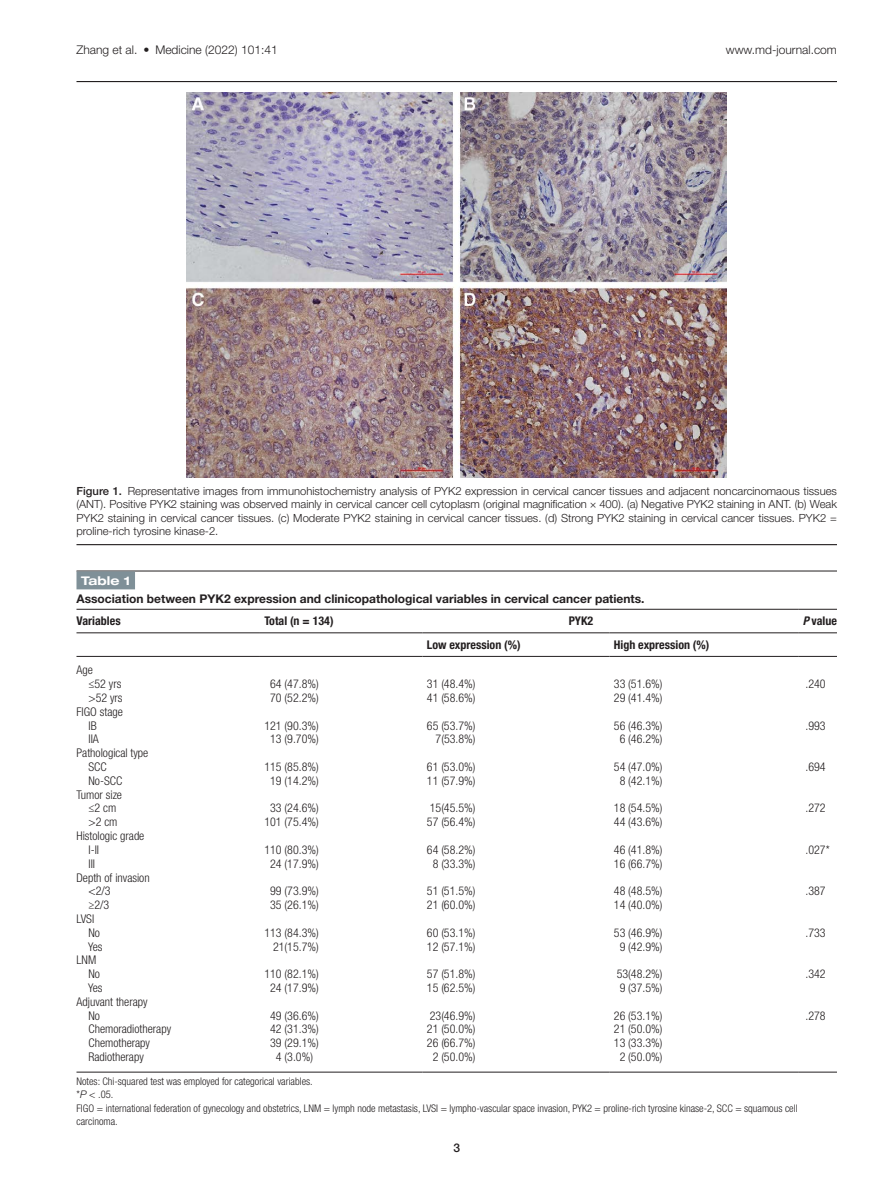
<style>
.page{position:relative;width:891px;height:1188px;background:#fff}
.page>*{position:absolute;margin:0;border:0;box-sizing:border-box;transform-origin:0 0}
.t1{font:300 condensed 12px/13.8px "Helvetica Neue LT Std";color:#231f20}
.t2{font:700 12px "Helvetica Neue LT Std";color:#231f20}
.t3{font:700 condensed 12px "Helvetica Neue LT Std";color:#231f20}
.t4{font:300 12px "Helvetica Neue LT Std";color:#231f20}
.t5{font:700 expanded 12px "Helvetica Neue LT Std";color:#fff}
.t6{font:500 12px "Helvetica Neue LT Std";color:#231f20}
.t7{font:300 11.25px/13.5px "Helvetica Neue LT Std";color:#231f20;text-align:justify}
.t8{font:300 condensed 10.5px/13.5px "Helvetica Neue LT Std";color:#231f20}
.s1{font-weight:500}
.s2{font-style:italic}
.s3{font-style:italic;font-stretch:normal}
</style>
<div class="page">
<img style="left:187px;top:92px;width:540px;height:386px">
<hr style="left:76px;top:81px;width:761px;height:1px;background:#231f20">
<hr style="left:76px;top:544px;width:761px;height:1px;background:#231f20">
<hr style="left:76px;top:571px;width:761px;height:1px;background:#231f20">
<div style="left:76px;top:571px;width:59px;height:18px;background:#7f9098"></div>
<hr style="left:76px;top:609px;width:184px;height:1px;background:#231f20">
<hr style="left:260px;top:609px;width:162px;height:1px;background:#231f20">
<hr style="left:422px;top:609px;width:187px;height:1px;background:#231f20">
<hr style="left:609px;top:609px;width:189px;height:1px;background:#231f20">
<hr style="left:798px;top:609px;width:39px;height:1px;background:#231f20">
<hr style="left:76px;top:632px;width:184px;height:1px;background:#231f20">
<hr style="left:76px;top:656px;width:184px;height:1px;background:#231f20">
<hr style="left:260px;top:632px;width:162px;height:1px;background:#231f20">
<hr style="left:260px;top:656px;width:162px;height:1px;background:#231f20">
<hr style="left:422px;top:632px;width:187px;height:1px;background:#231f20">
<hr style="left:422px;top:656px;width:187px;height:1px;background:#231f20">
<hr style="left:609px;top:632px;width:189px;height:1px;background:#231f20">
<hr style="left:609px;top:656px;width:189px;height:1px;background:#231f20">
<hr style="left:798px;top:632px;width:39px;height:1px;background:#231f20">
<hr style="left:798px;top:656px;width:39px;height:1px;background:#231f20">
<hr style="left:76px;top:1072px;width:184px;height:1px;background:#231f20">
<hr style="left:260px;top:1072px;width:162px;height:1px;background:#231f20">
<hr style="left:422px;top:1072px;width:187px;height:1px;background:#231f20">
<hr style="left:609px;top:1072px;width:189px;height:1px;background:#231f20">
<hr style="left:798px;top:1072px;width:39px;height:1px;background:#231f20">
<p class="t4" style="left:76px;top:42px;width:203px">Zhang et al. • Medicine (2022) 101:41</p>
<p class="t4" style="left:726px;top:42px;width:113px">www.md-journal.com</p>
<p class="t7" style="left:76px;top:484px;width:762px"><span class="s1">Figure 1.</span> Representative images from immunohistochemistry analysis of PYK2 expression in cervical cancer tissues and adjacent noncarcinomaous tissues (ANT). Positive PYK2 staining was observed mainly in cervical cancer cell cytoplasm (original magnification × 400). (a) Negative PYK2 staining in ANT. (b) Weak PYK2 staining in cervical cancer tissues. (c) Moderate PYK2 staining in cervical cancer tissues. (d) Strong PYK2 staining in cervical cancer tissues. PYK2 = proline-rich tyrosine kinase-2.</p>
<p class="t5" style="left:81px;top:573px;width:51px">Table 1</p>
<p class="t2" style="left:76px;top:591px;width:570px">Association between PYK2 expression and clinicopathological variables in cervical cancer patients.</p>
<p class="t3" style="left:76px;top:613px;width:46px">Variables</p>
<p class="t3" style="left:264px;top:613px;width:71px">Total (n = 134)</p>
<p class="t3" style="left:569px;top:613px;width:26px">PYK2</p>
<p class="t3" style="left:803px;top:613px;width:36px"><span class="s2">P</span> value</p>
<p class="t3" style="left:427px;top:637px;width:95px">Low expression (%)</p>
<p class="t3" style="left:614px;top:637px;width:97px">High expression (%)</p>
<p class="t1" style="left:88px;top:663px;width:34px;text-indent:-12px">Age<br>≤52 yrs</p>
<p class="t1" style="left:270px;top:677px;width:50px">64 (47.8%)</p>
<p class="t1" style="left:427px;top:677px;width:50px">31 (48.4%)</p>
<p class="t1" style="left:614px;top:677px;width:50px">33 (51.6%)</p>
<p class="t1" style="left:806px;top:677px;width:22px">.240</p>
<p class="t1" style="left:88px;top:691px;width:36px">&gt;52 yrs</p>
<p class="t1" style="left:270px;top:691px;width:50px">70 (52.2%)</p>
<p class="t1" style="left:427px;top:691px;width:50px">41 (58.6%)</p>
<p class="t1" style="left:614px;top:691px;width:50px">29 (41.4%)</p>
<p class="t1" style="left:88px;top:705px;width:36px;text-indent:-12px">FIGO stage<br>IB</p>
<p class="t1" style="left:264px;top:718px;width:56px">121 (90.3%)</p>
<p class="t1" style="left:427px;top:718px;width:50px">65 (53.7%)</p>
<p class="t1" style="left:614px;top:718px;width:50px">56 (46.3%)</p>
<p class="t1" style="left:806px;top:718px;width:22px">.993</p>
<p class="t1" style="left:88px;top:732px;width:12px">IIA</p>
<p class="t1" style="left:270px;top:732px;width:50px">13 (9.70%)</p>
<p class="t1" style="left:436px;top:732px;width:41px">7(53.8%)</p>
<p class="t1" style="left:620px;top:732px;width:44px">6 (46.2%)</p>
<p class="t1" style="left:88px;top:746px;width:61px;text-indent:-12px">Pathological type<br>SCC</p>
<p class="t1" style="left:264px;top:760px;width:56px">115 (85.8%)</p>
<p class="t1" style="left:427px;top:760px;width:50px">61 (53.0%)</p>
<p class="t1" style="left:614px;top:760px;width:50px">54 (47.0%)</p>
<p class="t1" style="left:806px;top:760px;width:22px">.694</p>
<p class="t1" style="left:88px;top:774px;width:35px">No-SCC</p>
<p class="t1" style="left:270px;top:774px;width:50px">19 (14.2%)</p>
<p class="t1" style="left:427px;top:774px;width:50px">11 (57.9%)</p>
<p class="t1" style="left:620px;top:774px;width:44px">8 (42.1%)</p>
<p class="t1" style="left:76px;top:787px;width:47px;text-align:center">Tumor size ≤2 cm</p>
<p class="t1" style="left:270px;top:801px;width:50px">33 (24.6%)</p>
<p class="t1" style="left:430px;top:801px;width:47px">15(45.5%)</p>
<p class="t1" style="left:614px;top:801px;width:50px">18 (54.5%)</p>
<p class="t1" style="left:806px;top:801px;width:22px">.272</p>
<p class="t1" style="left:88px;top:815px;width:30px">&gt;2 cm</p>
<p class="t1" style="left:264px;top:815px;width:56px">101 (75.4%)</p>
<p class="t1" style="left:427px;top:815px;width:50px">57 (56.4%)</p>
<p class="t1" style="left:614px;top:815px;width:50px">44 (43.6%)</p>
<p class="t1" style="left:88px;top:829px;width:57px;text-indent:-12px">Histologic grade<br>I-II</p>
<p class="t1" style="left:264px;top:843px;width:56px">110 (80.3%)</p>
<p class="t1" style="left:427px;top:843px;width:50px">64 (58.2%)</p>
<p class="t1" style="left:614px;top:843px;width:50px">46 (41.8%)</p>
<p class="t1" style="left:806px;top:843px;width:26px">.027*</p>
<p class="t1" style="left:88px;top:856px;width:8px">III</p>
<p class="t1" style="left:270px;top:856px;width:50px">24 (17.9%)</p>
<p class="t1" style="left:433px;top:856px;width:44px">8 (33.3%)</p>
<p class="t1" style="left:614px;top:856px;width:50px">16 (66.7%)</p>
<p class="t1" style="left:88px;top:870px;width:63px;text-indent:-12px">Depth of invasion &lt;2/3</p>
<p class="t1" style="left:270px;top:884px;width:50px">99 (73.9%)</p>
<p class="t1" style="left:427px;top:884px;width:50px">51 (51.5%)</p>
<p class="t1" style="left:614px;top:884px;width:50px">48 (48.5%)</p>
<p class="t1" style="left:806px;top:884px;width:22px">.387</p>
<p class="t1" style="left:88px;top:898px;width:22px">≥2/3</p>
<p class="t1" style="left:270px;top:898px;width:50px">35 (26.1%)</p>
<p class="t1" style="left:427px;top:898px;width:50px">21 (60.0%)</p>
<p class="t1" style="left:614px;top:898px;width:50px">14 (40.0%)</p>
<p class="t1" style="left:88px;top:912px;width:13px;text-indent:-12px">LVSI<br>No</p>
<p class="t1" style="left:264px;top:926px;width:56px">113 (84.3%)</p>
<p class="t1" style="left:427px;top:926px;width:50px">60 (53.1%)</p>
<p class="t1" style="left:614px;top:926px;width:50px">53 (46.9%)</p>
<p class="t1" style="left:806px;top:926px;width:22px">.733</p>
<p class="t1" style="left:88px;top:939px;width:16px">Yes</p>
<p class="t1" style="left:273px;top:939px;width:47px">21(15.7%)</p>
<p class="t1" style="left:427px;top:939px;width:50px">12 (57.1%)</p>
<p class="t1" style="left:620px;top:939px;width:44px">9 (42.9%)</p>
<p class="t1" style="left:88px;top:953px;width:13px;text-indent:-12px">LNM<br>No</p>
<p class="t1" style="left:264px;top:967px;width:56px">110 (82.1%)</p>
<p class="t1" style="left:427px;top:967px;width:50px">57 (51.8%)</p>
<p class="t1" style="left:617px;top:967px;width:47px">53(48.2%)</p>
<p class="t1" style="left:806px;top:967px;width:22px">.342</p>
<p class="t1" style="left:88px;top:981px;width:16px">Yes</p>
<p class="t1" style="left:270px;top:981px;width:50px">24 (17.9%)</p>
<p class="t1" style="left:427px;top:981px;width:50px">15 (62.5%)</p>
<p class="t1" style="left:620px;top:981px;width:44px">9 (37.5%)</p>
<p class="t1" style="left:88px;top:995px;width:61px;text-indent:-12px">Adjuvant therapy<br>No</p>
<p class="t1" style="left:270px;top:1008px;width:50px">49 (36.6%)</p>
<p class="t1" style="left:430px;top:1008px;width:47px">23(46.9%)</p>
<p class="t1" style="left:614px;top:1008px;width:50px">26 (53.1%)</p>
<p class="t1" style="left:806px;top:1008px;width:22px">.278</p>
<p class="t1" style="left:88px;top:1022px;width:84px">Chemoradiotherapy</p>
<p class="t1" style="left:270px;top:1022px;width:50px">42 (31.3%)</p>
<p class="t1" style="left:427px;top:1022px;width:50px">21 (50.0%)</p>
<p class="t1" style="left:614px;top:1022px;width:50px">21 (50.0%)</p>
<p class="t1" style="left:88px;top:1036px;width:63px">Chemotherapy</p>
<p class="t1" style="left:270px;top:1036px;width:50px">39 (29.1%)</p>
<p class="t1" style="left:427px;top:1036px;width:50px">26 (66.7%)</p>
<p class="t1" style="left:614px;top:1036px;width:50px">13 (33.3%)</p>
<p class="t1" style="left:88px;top:1050px;width:57px">Radiotherapy</p>
<p class="t1" style="left:276px;top:1050px;width:39px">4 (3.0%)</p>
<p class="t1" style="left:433px;top:1050px;width:44px">2 (50.0%)</p>
<p class="t1" style="left:620px;top:1050px;width:44px">2 (50.0%)</p>
<p class="t8" style="left:76px;top:1074px;width:723px">Notes: Chi-squared test was employed for categorical variables.<br>*<span class="s3">P</span> &lt; .05.<br>FIGO = international federation of gynecology and obstetrics, LNM = lymph node metastasis, LVSI = lympho-vascular space invasion, PYK2 = proline-rich tyrosine kinase-2, SCC = squamous cell carcinoma.</p>
<p class="t6" style="left:453px;top:1140px;width:8px">3</p>
</div>
